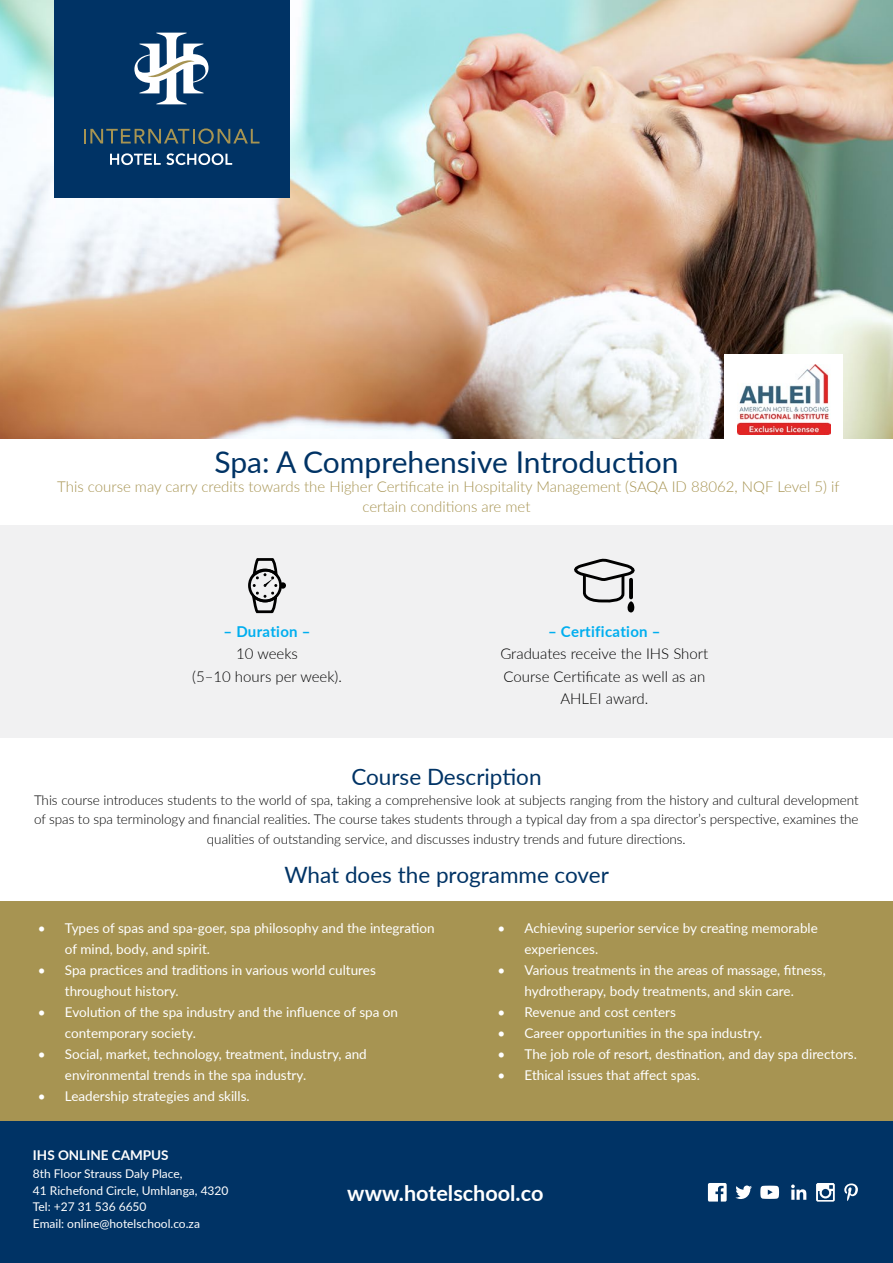
<style>
.page{position:relative;width:893px;height:1263px;background:#fff}
.page>*{position:absolute;margin:0;border:0;box-sizing:border-box;transform-origin:0 0}
.t1{font:30px "Lato";color:#003365}
.t2{font:22.5px "Lato";color:#003365}
.t3{font:700 21.6px "Lato";color:#fff}
.t4{font:300 15px/19.5px "Lato";color:#a79452;text-align:center}
.t5{font:300 15px/22.5px "Lato";color:#000;text-align:center}
.t6{font:700 15px "Lato";letter-spacing:.02em;color:#00aeef}
.t7{font:13.5px/21px "Lato";color:#fff}
.t8{font:300 13.5px/19.5px "Lato";letter-spacing:-.005em;color:#000;text-align:center}
.t9{font:700 13.5px "Lato";color:#fff}
.t10{font:12px/16.5px "Lato";color:#fff}
</style>
<div class="page">
<img style="left:0;top:0;width:893px;height:439px">
<div style="left:0;top:901px;width:893px;height:234px;background:#a79452"></div>
<div style="left:54px;top:0;width:235px;height:197px;background:#003365"></div>
<svg style="left:134px;top:33px;width:74px;height:71px"></svg>
<svg style="left:84px;top:128px;width:176px;height:16px"></svg>
<svg style="left:110px;top:153px;width:122px;height:12px"></svg>
<div style="left:725px;top:355px;width:118px;height:96px;background:#fff"></div>
<img style="left:738px;top:364px;width:92px;height:71px">
<div style="left:0;top:526px;width:893px;height:212px;background:#f1f1f2"></div>
<div style="left:280px;top:582px;width:6px;height:7px;background:#000;border-radius:50%"></div>
<div style="left:248px;top:569px;width:34px;height:33px;border:3px solid #000;border-radius:50%"></div>
<svg style="left:251px;top:558px;width:28px;height:56px"></svg>
<svg style="left:574px;top:558px;width:61px;height:54px"></svg>
<div style="left:0;top:1121px;width:893px;height:142px;background:#003365"></div>
<svg style="left:791px;top:1184px;width:15px;height:16px"></svg>
<svg style="left:735px;top:1185px;width:17px;height:14px"></svg>
<svg style="left:816px;top:1183px;width:19px;height:18px"></svg>
<svg style="left:708px;top:1183px;width:19px;height:18px"></svg>
<svg style="left:760px;top:1185px;width:19px;height:14px"></svg>
<svg style="left:844px;top:1183px;width:14px;height:18px"></svg>
<h1 class="t1" style="left:214px;top:440px;width:466px">Spa: A Comprehensive Introduction</h1>
<p class="t4" style="left:57px;top:476px;width:784px">This course may carry credits towards the Higher Certificate in Hospitality Management (SAQA ID 88062, NQF Level 5) if certain conditions are met</p>
<p class="t6" style="left:223px;top:620px;width:89px">– Duration –</p>
<p class="t5" style="left:192px;top:642px;width:151px">10 weeks<br>(5–10 hours per week).</p>
<p class="t6" style="left:548px;top:620px;width:114px">– Certification –</p>
<p class="t5" style="left:500px;top:642px;width:209px">Graduates receive the IHS Short<br>Course Certificate as well as an<br>AHLEI award.</p>
<h2 class="t2" style="left:351px;top:761px;width:192px">Course Description</h2>
<p class="t8" style="left:34px;top:789px;width:826px">This course introduces students to the world of spa, taking a comprehensive look at subjects ranging from the history and cultural development of spas to spa terminology and financial realities. The course takes students through a typical day from a spa director’s perspective, examines the qualities of outstanding service, and discusses industry trends and future directions.</p>
<h2 class="t2" style="left:284px;top:858px;width:326px">What does the programme cover</h2>
<p class="t7" style="left:65px;top:917px;width:371px;text-indent:-27px">• Types of spas and spa-goer, spa philosophy and the integration of mind, body, and spirit.</p>
<p class="t7" style="left:65px;top:959px;width:312px;text-indent:-27px">• Spa practices and traditions in various world cultures throughout history.</p>
<p class="t7" style="left:65px;top:1001px;width:335px;text-indent:-27px">• Evolution of the spa industry and the influence of spa on contemporary society.</p>
<p class="t7" style="left:65px;top:1043px;width:303px;text-indent:-27px">• Social, market, technology, treatment, industry, and environmental trends in the spa industry.</p>
<p class="t7" style="left:38px;top:1085px;width:213px">• Leadership strategies and skills.</p>
<p class="t7" style="left:524px;top:917px;width:295px;text-indent:-27px">• Achieving superior service by creating memorable experiences.</p>
<p class="t7" style="left:497px;top:959px;width:330px;text-align:center">• Various treatments in the areas of massage, fitness, hydrotherapy, body treatments, and skin care.</p>
<p class="t7" style="left:497px;top:1001px;width:180px">• Revenue and cost centers</p>
<p class="t7" style="left:497px;top:1022px;width:266px">• Career opportunities in the spa industry.</p>
<p class="t7" style="left:497px;top:1043px;width:361px">• The job role of resort, destination, and day spa directors.</p>
<p class="t7" style="left:497px;top:1064px;width:204px">• Ethical issues that affect spas.</p>
<p class="t9" style="left:33px;top:1145px;width:137px">IHS ONLINE CAMPUS</p>
<p class="t10" style="left:33px;top:1165px;width:197px">8th Floor Strauss Daly Place,<br>41 Richefond Circle, Umhlanga, 4320<br>Tel: +27 31 536 6650<br>Email: online@hotelschool.co.za</p>
<h3 class="t3" style="left:347px;top:1177px;width:198px">www.hotelschool.co</h3>
</div>
